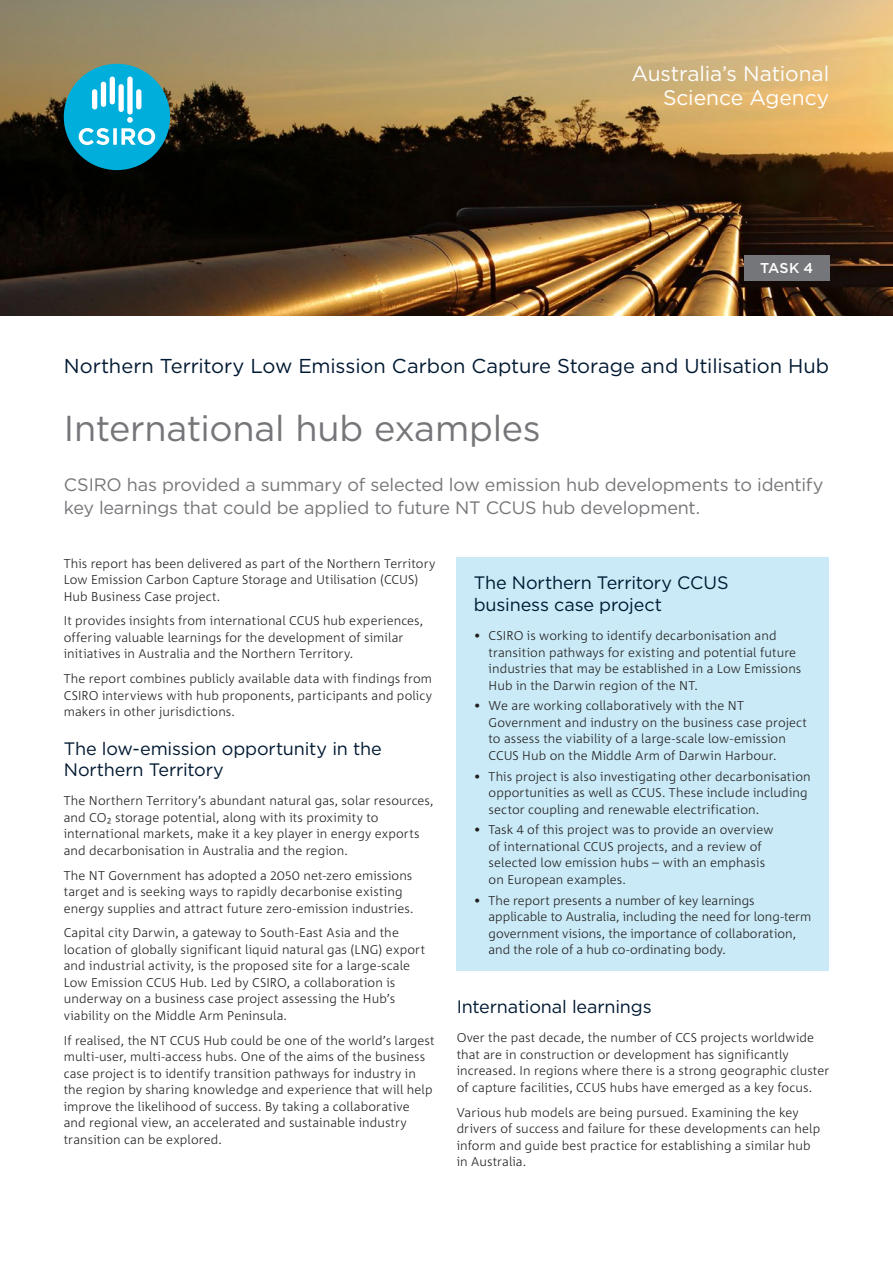
<style>
.page{position:relative;width:893px;height:1263px;background:#fff}
.page>*{position:absolute;margin:0;border:0;box-sizing:border-box;transform-origin:0 0}
.t1{font:36px "Gotham";letter-spacing:-.005em;color:#757679}
.t2{font:21px/24px "Gotham";letter-spacing:-.005em;color:#fff;text-align:right}
.GISERA_text{font:20.1px "Gotham";letter-spacing:-.005em;color:#001932}
.Intro_text{font:18px/22.5px "Gotham";letter-spacing:-.01em;color:#757679}
.Heading{font:18px/21.6px "Gotham";letter-spacing:-.01em;color:#001932}
.GISERA_project_name{font:500 14.25px "Gotham";color:#fff}
.Body_Copy{font:300 12.75px/16.5px "Corpid C1";letter-spacing:.005em;color:#231f20}
</style>
<div class="page">
<img style="left:0;top:0;width:893px;height:315px">
<div style="left:744px;top:256px;width:85px;height:25px;background:#757679"></div>
<div style="left:457px;top:558px;width:372px;height:413px;background:#c9eaf6"></div>
<div style="left:64px;top:64px;width:106px;height:106px;background:#00aedc;border-radius:50%"></div>
<svg style="left:79px;top:117px;width:76px;height:28px"></svg>
<div style="left:118px;top:84px;width:6px;height:28px;background:#fff;border-radius:3px"></div>
<div style="left:101px;top:82px;width:5px;height:25px;background:#fff;border-radius:3px"></div>
<div style="left:136px;top:89px;width:5px;height:20px;background:#fff;border-radius:3px"></div>
<div style="left:92px;top:89px;width:5px;height:20px;background:#fff;border-radius:3px"></div>
<div style="left:127px;top:77px;width:6px;height:38px;background:#fff;border-radius:3px"></div>
<div style="left:110px;top:77px;width:5px;height:27px;background:#fff;border-radius:3px"></div>
<h2 class="t2" style="left:631px;top:61px;width:199px">Australia’s National<br>Science Agency</h2>
<p class="GISERA_project_name" style="left:760px;top:259px;width:55px">TASK 4</p>
<p class="GISERA_text" style="left:64px;top:353px;width:767px">Northern Territory Low Emission Carbon Capture Storage and Utilisation Hub</p>
<h1 class="t1" style="left:64px;top:405px;width:479px">International hub examples</h1>
<p class="Intro_text" style="left:64px;top:473px;width:761px">CSIRO has provided a summary of selected low emission hub developments to identify key learnings that could be applied to future NT CCUS hub development.</p>
<p class="Body_Copy" style="left:64px;top:555px;width:373px">This report has been delivered as part of the Northern Territory<br>Low Emission Carbon Capture Storage and Utilisation (CCUS)<br>Hub Business Case project.</p>
<p class="Body_Copy" style="left:64px;top:612px;width:361px">It provides insights from international CCUS hub experiences, offering valuable learnings for the development of similar initiatives in Australia and the Northern Territory.</p>
<p class="Body_Copy" style="left:64px;top:670px;width:370px;text-align:justify">The report combines publicly available data with findings from CSIRO interviews with hub proponents, participants and policy makers in other jurisdictions.</p>
<h2 class="Heading" style="left:64px;top:737px;width:319px">The low-emission opportunity in the<br>Northern Territory</h2>
<p class="Body_Copy" style="left:64px;top:792px;width:371px">The Northern Territory’s abundant natural gas, solar resources, and CO2 storage potential, along with its proximity to international markets, make it a key player in energy exports and decarbonisation in Australia and the region.</p>
<p class="Body_Copy" style="left:64px;top:866px;width:351px">The NT Government has adopted a 2050 net-zero emissions target and is seeking ways to rapidly decarbonise existing energy supplies and attract future zero-emission industries.</p>
<p class="Body_Copy" style="left:64px;top:924px;width:363px">Capital city Darwin, a gateway to South-East Asia and the location of globally significant liquid natural gas (LNG) export and industrial activity, is the proposed site for a large-scale Low Emission CCUS Hub. Led by CSIRO, a collaboration is underway on a business case project assessing the Hub’s viability on the Middle Arm Peninsula.</p>
<p class="Body_Copy" style="left:64px;top:1031px;width:372px">If realised, the NT CCUS Hub could be one of the world’s largest multi-user, multi-access hubs. One of the aims of the business case project is to identify transition pathways for industry in the region by sharing knowledge and experience that will help improve the likelihood of success. By taking a collaborative and regional view, an accelerated and sustainable industry transition can be explored.</p>
<h2 class="Heading" style="left:474px;top:572px;width:256px">The Northern Territory CCUS business case project</h2>
<p class="Body_Copy" style="left:489px;top:627px;width:314px;text-indent:-15px">• CSIRO is working to identify decarbonisation and transition pathways for existing and potential future industries that may be established in a Low Emissions Hub in the Darwin region of the NT.</p>
<p class="Body_Copy" style="left:489px;top:697px;width:320px;text-indent:-15px">• We are working collaboratively with the NT Government and industry on the business case project to assess the viability of a large-scale low-emission CCUS Hub on the Middle Arm of Darwin Harbour.</p>
<p class="Body_Copy" style="left:489px;top:767px;width:324px;text-indent:-15px">• This project is also investigating other decarbonisation opportunities as well as CCUS. These include including sector coupling and renewable electrification.</p>
<p class="Body_Copy" style="left:489px;top:821px;width:286px;text-indent:-15px">• Task 4 of this project was to provide an overview of international CCUS projects, and a review of selected low emission hubs – with an emphasis on European examples.</p>
<p class="Body_Copy" style="left:489px;top:891px;width:324px;text-indent:-15px">• The report presents a number of key learnings applicable to Australia, including the need for long-term government visions, the importance of collaboration, and the role of a hub co-ordinating body.</p>
<h2 class="Heading" style="left:457px;top:996px;width:196px">International learnings</h2>
<p class="Body_Copy" style="left:457px;top:1029px;width:374px">Over the past decade, the number of CCS projects worldwide that are in construction or development has significantly increased. In regions where there is a strong geographic cluster of capture facilities, CCUS hubs have emerged as a key focus.</p>
<p class="Body_Copy" style="left:457px;top:1104px;width:365px">Various hub models are being pursued. Examining the key drivers of success and failure for these developments can help inform and guide best practice for establishing a similar hub in Australia.</p>
</div>
